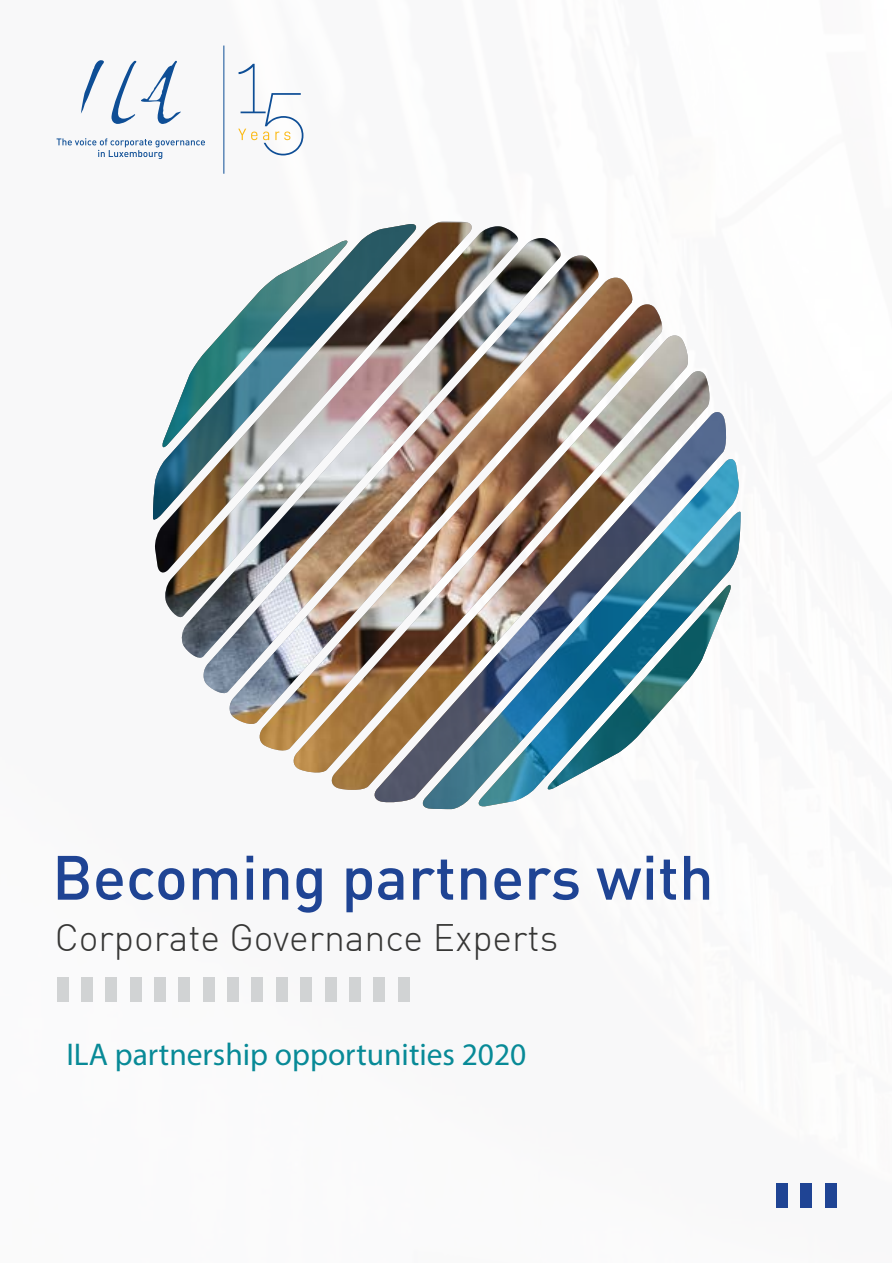
<style>
.page{position:relative;width:893px;height:1263px;background:#fff}
.page>*{position:absolute;margin:0;border:0;box-sizing:border-box;transform-origin:0 0}
.t1{font:500 61.5px "DIN";color:#1f4494}
.t2{font:300 37.5px "DIN";color:#363635}
.t3{font:31.5px "Myriad Pro";color:#088a97}
</style>
<div class="page">
<img style="left:154px;top:222px;width:556px;height:568px">
<svg style="left:153px;top:223px;width:265px;height:298px"></svg>
<svg style="left:161px;top:239px;width:188px;height:210px"></svg>
<img style="left:372px;top:410px;width:355px;height:393px">
<img style="left:421px;top:457px;width:318px;height:352px">
<img style="left:476px;top:510px;width:265px;height:297px">
<svg style="left:546px;top:583px;width:186px;height:208px"></svg>
<div style="left:57px;top:977px;width:12px;height:24px;background:#d1d3d4"></div>
<div style="left:81px;top:977px;width:12px;height:24px;background:#d1d3d4"></div>
<div style="left:105px;top:977px;width:12px;height:24px;background:#d1d3d4"></div>
<div style="left:130px;top:977px;width:12px;height:24px;background:#d1d3d4"></div>
<div style="left:154px;top:977px;width:12px;height:24px;background:#d1d3d4"></div>
<div style="left:178px;top:977px;width:12px;height:24px;background:#d1d3d4"></div>
<div style="left:203px;top:977px;width:12px;height:24px;background:#d1d3d4"></div>
<div style="left:227px;top:977px;width:12px;height:24px;background:#d1d3d4"></div>
<div style="left:251px;top:977px;width:12px;height:24px;background:#d1d3d4"></div>
<div style="left:276px;top:977px;width:12px;height:24px;background:#d1d3d4"></div>
<div style="left:300px;top:977px;width:12px;height:24px;background:#d1d3d4"></div>
<div style="left:325px;top:977px;width:11px;height:24px;background:#d1d3d4"></div>
<div style="left:349px;top:977px;width:12px;height:24px;background:#d1d3d4"></div>
<div style="left:776px;top:1183px;width:12px;height:24px;background:#1f4494"></div>
<div style="left:373px;top:977px;width:12px;height:24px;background:#d1d3d4"></div>
<div style="left:800px;top:1183px;width:12px;height:24px;background:#1f4494"></div>
<div style="left:398px;top:977px;width:11px;height:24px;background:#d1d3d4"></div>
<div style="left:825px;top:1183px;width:12px;height:24px;background:#1f4494"></div>
<svg style="left:81px;top:60px;width:100px;height:64px"></svg>
<svg style="left:57px;top:138px;width:148px;height:21px"></svg>
<hr style="left:224px;top:46px;width:1px;height:128px;background:#0e4e96">
<svg style="left:238px;top:64px;width:65px;height:91px"></svg>
<h1 class="t1" style="left:52px;top:838px;width:663px">Becoming partners with</h1>
<p class="t2" style="left:55px;top:914px;width:505px">Corporate Governance Experts</p>
<p class="t3" style="left:66px;top:1035px;width:461px">ILA partnership opportunities 2020</p>
</div>
